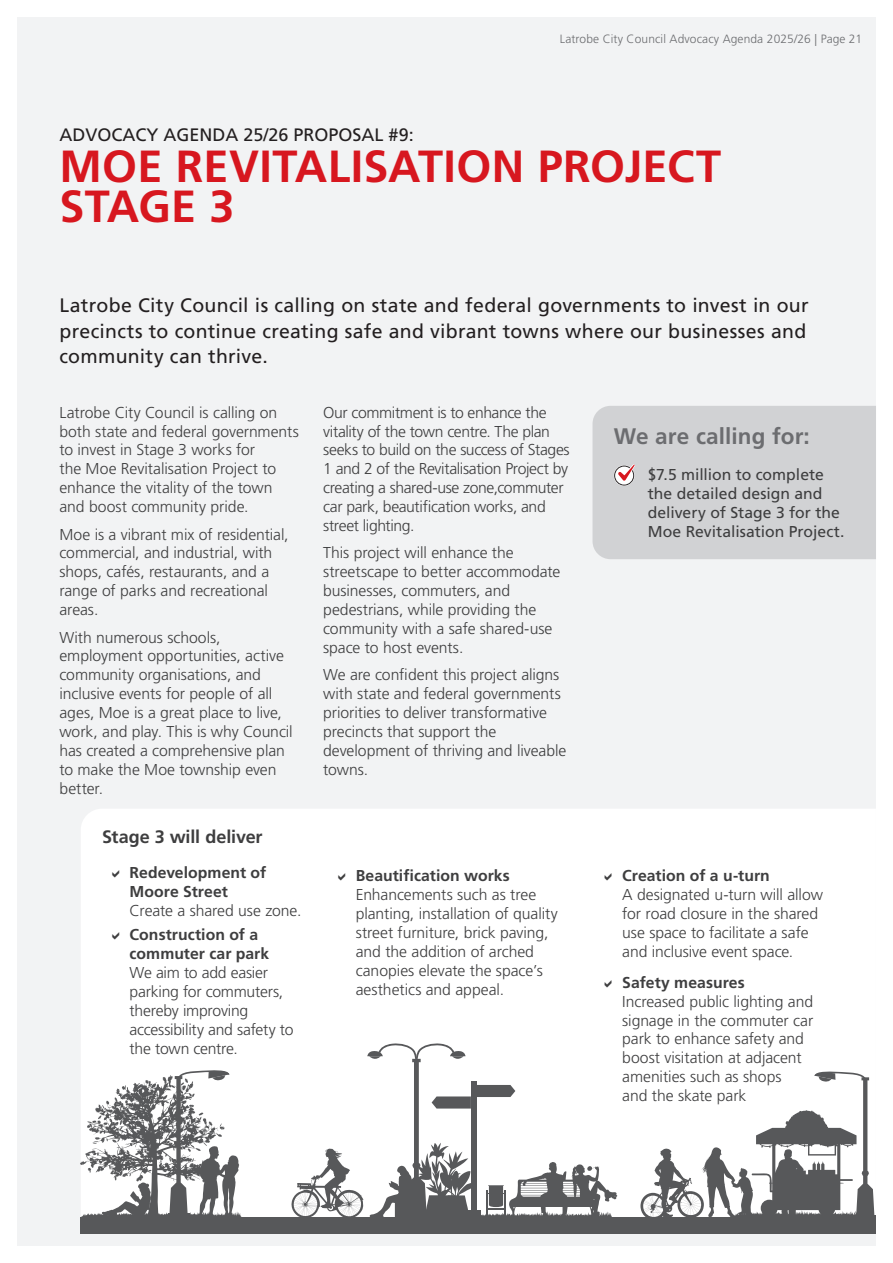
<style>
.page{position:relative;width:893px;height:1263px;background:#fff}
.page>*{position:absolute;margin:0;border:0;box-sizing:border-box;transform-origin:0 0}
.t1{font:700 45px/40.5px "Frutiger LT Std";letter-spacing:.005em;color:#d7171f}
.t2{font:700 22.5px "Frutiger LT Std";letter-spacing:.005em;color:#6c6d70}
.t3{font:19.5px/25.5px "Frutiger LT Std";letter-spacing:.015em;color:#231f20}
.t4{font:18px "Frutiger LT Std";color:#231f20}
.t5{font:700 18px "Frutiger LT Std";letter-spacing:-.005em;color:#3e3e3f}
.t6{font:300 15.75px/18.9px "Frutiger LT Std";letter-spacing:-.005em;color:#3e3e3f}
.t7{font:300 15.75px/18.9px "Frutiger LT Std";letter-spacing:-.025em;color:#3e3e3f}
.t8{font:700 15.75px/18.9px "Frutiger LT Std";letter-spacing:.005em;color:#3e3e3f}
.t9{font:15.75px/18.9px "Frutiger LT Std";color:#3e3e3f}
.t10{font:300 12px "Frutiger LT Std";letter-spacing:.01em;color:#6c6d70}
</style>
<div class="page">
<div style="left:17px;top:17px;width:859px;height:1229px;background:#f2f3f4"></div>
<div style="left:81px;top:809px;width:795px;height:408px;background:#fff"></div>
<div style="left:592px;top:406px;width:284px;height:153px;background:#d1d2d4"></div>
<div style="left:81px;top:1217px;width:795px;height:17px;background:#57585a"></div>
<hr style="left:854px;top:1215px;width:22px;height:4px;background:#57585a">
<svg style="left:640px;top:1071px;width:234px;height:146px"></svg>
<svg style="left:289px;top:1043px;width:328px;height:174px"></svg>
<svg style="left:80px;top:1069px;width:161px;height:154px"></svg>
<svg style="left:112px;top:870px;width:7px;height:7px"></svg>
<svg style="left:112px;top:932px;width:7px;height:8px"></svg>
<svg style="left:338px;top:873px;width:7px;height:8px"></svg>
<svg style="left:605px;top:873px;width:7px;height:8px"></svg>
<svg style="left:605px;top:980px;width:7px;height:7px"></svg>
<p class="t10" style="left:560px;top:32px;width:304px">Latrobe City Council Advocacy Agenda 2025/26 | Page 21</p>
<p class="t4" style="left:60px;top:124px;width:356px">ADVOCACY AGENDA 25/26 PROPOSAL #9:</p>
<h1 class="t1" style="left:60px;top:146px;width:663px">MOE REVITALISATION PROJECT<br>STAGE 3</h1>
<p class="t3" style="left:59px;top:293px;width:751px">Latrobe City Council is calling on state and federal governments to invest in our precincts to continue creating safe and vibrant towns where our businesses and community can thrive.</p>
<p class="t6" style="left:59px;top:403px;width:241px">Latrobe City Council is calling on both state and federal governments to invest in Stage 3 works for<br>the Moe Revitalisation Project to enhance the vitality of the town and boost community pride.</p>
<p class="t6" style="left:59px;top:525px;width:231px">Moe is a vibrant mix of residential, commercial, and industrial, with shops, cafés, restaurants, and a range of parks and recreational areas.</p>
<p class="t6" style="left:59px;top:628px;width:235px">With numerous schools, employment opportunities, active community organisations, and inclusive events for people of all ages, Moe is a great place to live, work, and play. This is why Council has created a comprehensive plan to make the Moe township even better.</p>
<p class="t7" style="left:323px;top:403px;width:248px">Our commitment is to enhance the vitality of the town centre. The plan seeks to build on the success of Stages 1 and 2 of the Revitalisation Project by creating a shared-use zone,commuter car park, beautification works, and street lighting.</p>
<p class="t6" style="left:323px;top:544px;width:239px">This project will enhance the streetscape to better accommodate businesses, commuters, and pedestrians, while providing the community with a safe shared-use space to host events.</p>
<p class="t6" style="left:323px;top:666px;width:245px">We are confident this project aligns with state and federal governments priorities to deliver transformative precincts that support the development of thriving and liveable towns.</p>
<h2 class="t2" style="left:614px;top:423px;width:198px">We are calling for:</h2>
<p class="t9" style="left:648px;top:465px;width:198px">$7.5 million to complete the detailed design and delivery of Stage 3 for the<br>Moe Revitalisation Project.</p>
<p class="t5" style="left:102px;top:827px;width:162px">Stage 3 will deliver</p>
<p class="t8" style="left:130px;top:863px;width:138px">Redevelopment of<br>Moore Street</p>
<p class="t6" style="left:130px;top:901px;width:173px">Create a shared use zone.</p>
<p class="t8" style="left:130px;top:925px;width:141px">Construction of a commuter car park</p>
<p class="t6" style="left:130px;top:963px;width:165px">We aim to add easier parking for commuters, thereby improving accessibility and safety to the town centre.</p>
<p class="t8" style="left:356px;top:866px;width:156px">Beautification works</p>
<p class="t6" style="left:356px;top:886px;width:203px">Enhancements such as tree planting, installation of quality street furniture, brick paving, and the addition of arched canopies elevate the space’s aesthetics and appeal.</p>
<p class="t8" style="left:622px;top:866px;width:149px">Creation of a u-turn</p>
<p class="t6" style="left:622px;top:886px;width:202px">A designated u-turn will allow for road closure in the shared use space to facilitate a safe and inclusive event space.</p>
<p class="t8" style="left:622px;top:973px;width:124px">Safety measures</p>
<p class="t6" style="left:622px;top:992px;width:193px">Increased public lighting and signage in the commuter car park to enhance safety and boost visitation at adjacent amenities such as shops<br>and the skate park</p>
</div>
